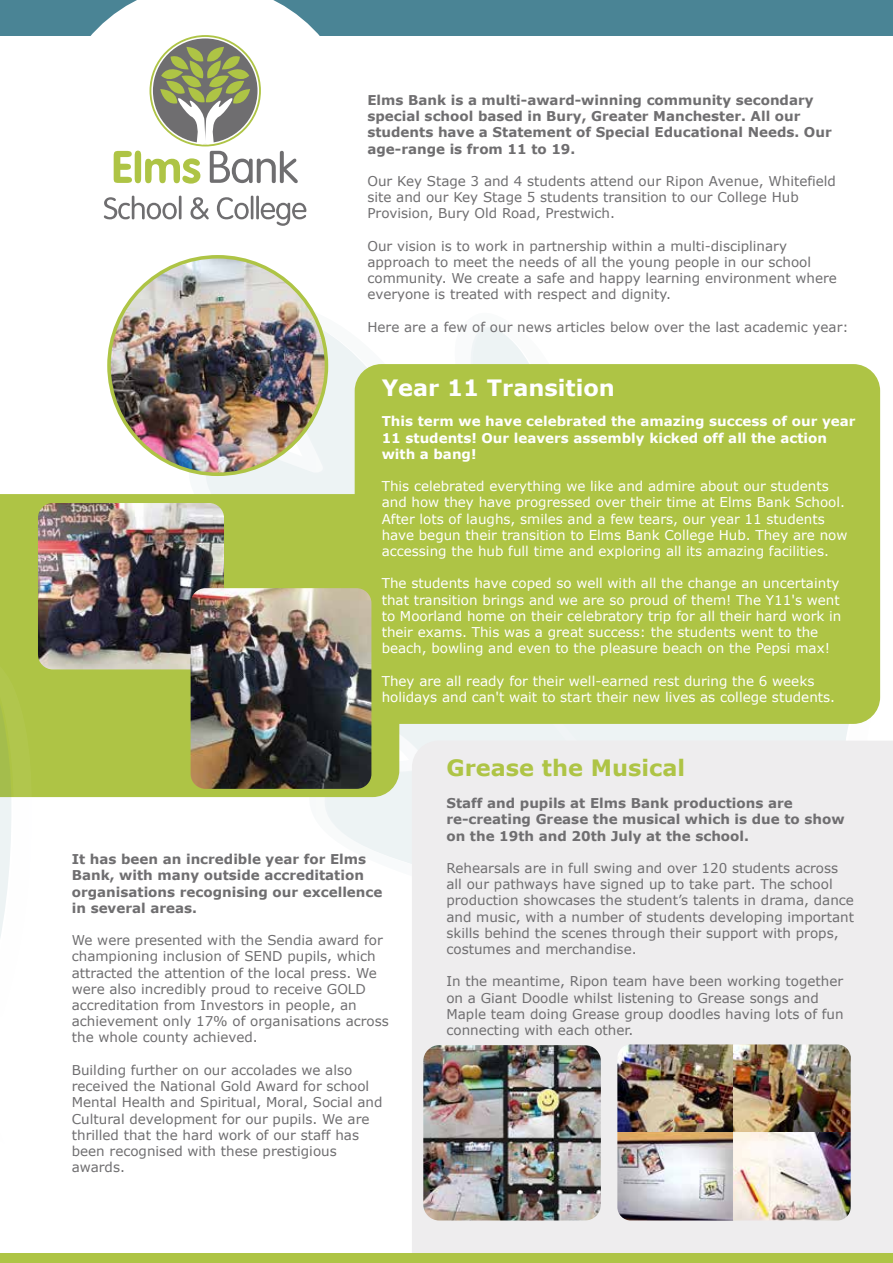
<style>
.page{position:relative;width:893px;height:1263px;background:#fff}
.page>*{position:absolute;margin:0;border:0;box-sizing:border-box;transform-origin:0 0}
.t1{font:700 22.5px "Verdana";color:#fff}
.t2{font:700 22.5px "Verdana";color:#aec445}
.t3{font:13.5px/16.2px "Verdana";color:#6f6e70}
.t4{font:13.5px/16.2px "Verdana";color:#fff}
.t5{font:700 13.5px/16.2px "Verdana";color:#6f6e70}
.t6{font:700 13.5px/16.2px "Verdana";color:#fff}
</style>
<div class="page">
<div style="left:0;top:0;width:893px;height:35px;background:#4a8495"></div>
<svg style="left:53px;top:0;width:304px;height:288px"></svg>
<div style="left:153px;top:38px;width:104px;height:105px;background:#6f6e70;border-radius:50%"></div>
<div style="left:150px;top:35px;width:111px;height:111px;border:2px solid #aec445;border-radius:50%"></div>
<svg style="left:160px;top:47px;width:90px;height:97px"></svg>
<svg style="left:114px;top:151px;width:86px;height:33px"></svg>
<svg style="left:210px;top:151px;width:88px;height:32px"></svg>
<svg style="left:104px;top:196px;width:78px;height:23px"></svg>
<svg style="left:190px;top:197px;width:19px;height:22px"></svg>
<svg style="left:217px;top:196px;width:89px;height:30px"></svg>
<svg style="left:183px;top:300px;width:698px;height:540px"></svg>
<svg style="left:353px;top:430px;width:528px;height:434px;background:#eef4f4"></svg>
<div style="left:355px;top:364px;width:525px;height:360px;background:#aec445;border-radius:27px"></div>
<div style="left:34px;top:494px;width:365px;height:303px;background:#aec445"></div>
<svg style="left:0;top:494px;width:34px;height:443px"></svg>
<img style="left:109px;top:257px;width:217px;height:217px;border-radius:109px">
<div style="left:412px;top:741px;width:481px;height:512px;background:#eeedee"></div>
<img style="left:423px;top:1045px;width:178px;height:175px">
<div style="left:0;top:1253px;width:893px;height:10px;background:#aec445"></div>
<img style="left:38px;top:503px;width:186px;height:166px">
<img style="left:191px;top:588px;width:180px;height:201px">
<img style="left:617px;top:1044px;width:234px;height:176px">
<p class="t5" style="left:367px;top:92px;width:466px">Elms Bank is a multi-award-winning community secondary special school based in Bury, Greater Manchester. All our students have a Statement of Special Educational Needs. Our age-range is from 11 to 19.</p>
<p class="t3" style="left:367px;top:173px;width:470px">Our Key Stage 3 and 4 students attend our Ripon Avenue, Whitefield site and our Key Stage 5 students transition to our College Hub<br>Provision, Bury Old Road, Prestwich.</p>
<p class="t3" style="left:367px;top:238px;width:471px">Our vision is to work in partnership within a multi-disciplinary approach to meet the needs of all the young people in our school community. We create a safe and happy learning environment where everyone is treated with respect and dignity.</p>
<p class="t3" style="left:367px;top:319px;width:483px">Here are a few of our news articles below over the last academic year:</p>
<h1 class="t1" style="left:382px;top:373px;width:235px">Year 11 Transition</h1>
<p class="t6" style="left:382px;top:413px;width:475px">This term we have celebrated the amazing success of our year<br>11 students! Our leavers assembly kicked off all the action with a bang!</p>
<p class="t4" style="left:382px;top:478px;width:467px">This celebrated everything we like and admire about our students and how they have progressed over their time at Elms Bank School.<br>After lots of laughs, smiles and a few tears, our year 11 students have begun their transition to Elms Bank College Hub. They are now accessing the hub full time and exploring all its amazing facilities.</p>
<p class="t4" style="left:382px;top:575px;width:461px">The students have coped so well with all the change an uncertainty that transition brings and we are so proud of them! The Y11's went to Moorland home on their celebratory trip for all their hard work in their exams. This was a great success: the students went to the beach, bowling and even to the pleasure beach on the Pepsi max!</p>
<p class="t4" style="left:382px;top:673px;width:455px">They are all ready for their well-earned rest during the 6 weeks holidays and can't wait to start their new lives as college students.</p>
<p class="t5" style="left:72px;top:851px;width:312px">It has been an incredible year for Elms Bank, with many outside accreditation organisations recognising our excellence in several areas.</p>
<p class="t3" style="left:72px;top:932px;width:319px">We were presented with the Sendia award for championing inclusion of SEND pupils, which attracted the attention of the local press. We were also incredibly proud to receive GOLD accreditation from Investors in people, an achievement only 17% of organisations across the whole county achieved.</p>
<p class="t3" style="left:72px;top:1062px;width:312px">Building further on our accolades we also received the National Gold Award for school Mental Health and Spiritual, Moral, Social and Cultural development for our pupils. We are thrilled that the hard work of our staff has been recognised with these prestigious awards.</p>
<h1 class="t2" style="left:446px;top:753px;width:240px">Grease the Musical</h1>
<p class="t5" style="left:446px;top:795px;width:400px">Staff and pupils at Elms Bank productions are re-creating Grease the musical which is due to show on the 19th and 20th July at the school.</p>
<p class="t3" style="left:446px;top:860px;width:409px">Rehearsals are in full swing and over 120 students across all our pathways have signed up to take part. The school production showcases the student’s talents in drama, dance and music, with a number of students developing important skills behind the scenes through their support with props, costumes and merchandise.</p>
<p class="t3" style="left:446px;top:974px;width:399px">In the meantime, Ripon team have been working together on a Giant Doodle whilst listening to Grease songs and Maple team doing Grease group doodles having lots of fun connecting with each other.</p>
</div>
